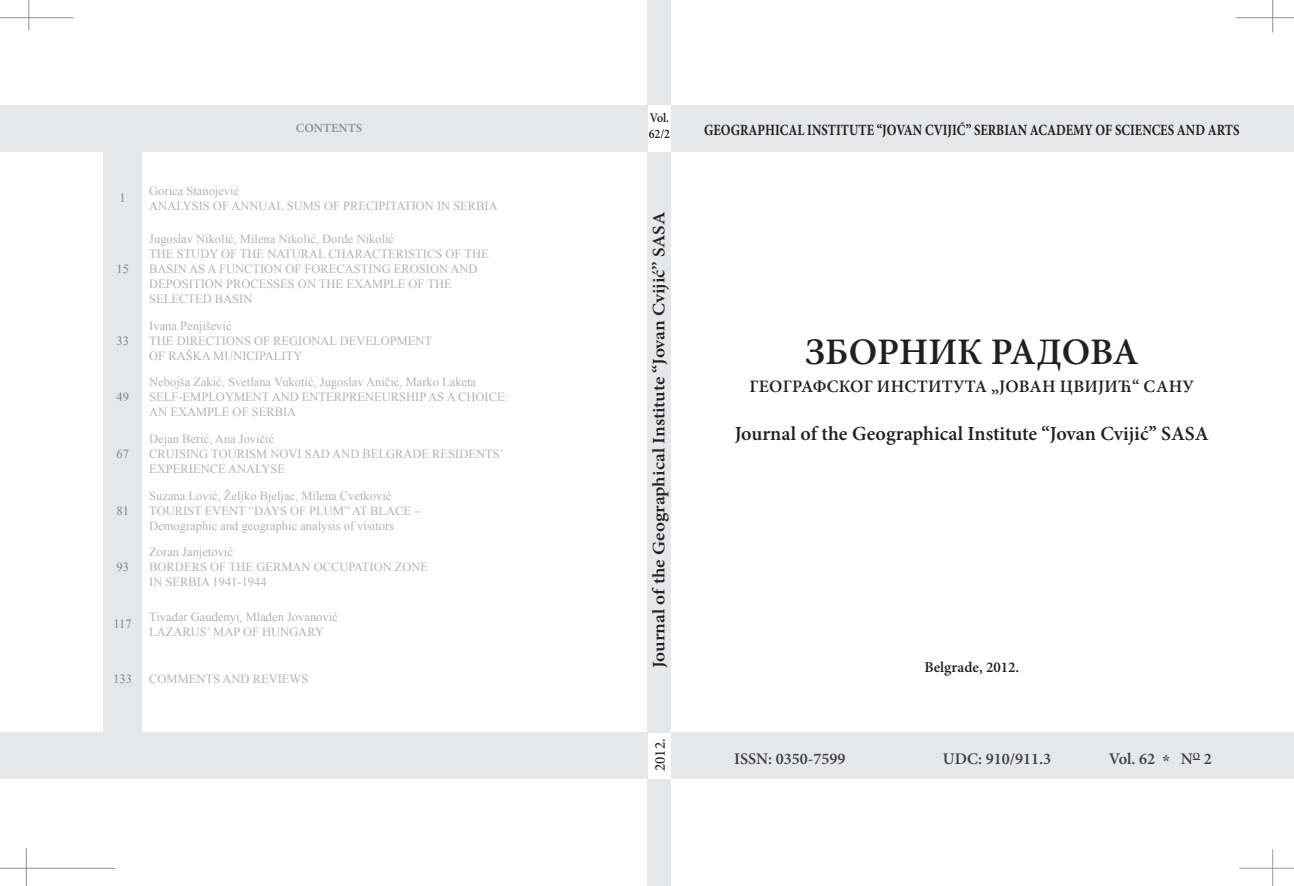
<style>
.page{position:relative;width:1294px;height:886px;background:#fff}
.page>*{position:absolute;margin:0;border:0;box-sizing:border-box;transform-origin:0 0}
.t1{font:600 37.5px "Minion Pro";color:#231f20}
.t2{font:600 20px "Minion Pro";color:#231f20}
.t3{font:600 17.5px "Minion Pro";color:#231f20;scale:1.1 1}
.t4{font:600 17.5px "Minion Pro";color:#231f20}
.t5{font:600 16.25px "Minion Pro";color:#3e3e3f}
.t6{font:700 15.62px "Minion Pro";color:#231f20;scale:.82 1}
.t7{font:600 15px "Minion Pro";color:#231f20}
.t8{font:500 15px "Minion Pro";color:#231f20}
.t9{font:600 13.12px/15.8px "Minion Pro";color:#231f20;scale:.9 1}
.t10{font:12.5px/15px "Times New Roman";color:#b2b3b7}
.t11{font:12.5px "Times New Roman";color:#808285}
.t12{font:700 12.5px "Minion Pro";color:#939598}
.s1{font-family:"Times New Roman";font-weight:700}
</style>
<div class="page">
<div style="left:648px;top:0;width:23px;height:886px;background:#e6e7e9"></div>
<div style="left:0;top:106px;width:1293px;height:46px;background:#e6e7e9"></div>
<div style="left:0;top:733px;width:1293px;height:46px;background:#e6e7e9"></div>
<div style="left:648px;top:106px;width:23px;height:46px;background:#fff"></div>
<div style="left:648px;top:733px;width:23px;height:46px;background:#fff"></div>
<hr style="left:1235px;top:18px;width:58px;height:1px;background:#8d8f92">
<hr style="left:1239px;top:868px;width:54px;height:1px;background:#999b9e">
<hr style="left:0;top:868px;width:115px;height:1px;background:#8a8c8f">
<hr style="left:0;top:18px;width:74px;height:1px;background:#8f9194">
<hr style="left:1272px;top:0;width:1px;height:33px;background:#8d8f92">
<hr style="left:1272px;top:849px;width:1px;height:37px;background:#999b9e">
<hr style="left:29px;top:0;width:1px;height:30px;background:#8f9194">
<hr style="left:26px;top:848px;width:1px;height:38px;background:#8a8c8f">
<div style="left:103px;top:105px;width:39px;height:628px;background:#e6e7e9"></div>
<p class="t12" style="left:296px;top:119px;width:68px">CONTENTS</p>
<p class="t11" style="left:119px;top:189px;width:8px">1</p>
<p class="t10" style="left:149px;top:183px;width:350px">Gorica Stanojević<br>ANALYSIS OF ANNUAL SUMS OF PRECIPITATION IN SERBIA</p>
<p class="t11" style="left:116px;top:261px;width:14px">15</p>
<p class="t11" style="left:116px;top:332px;width:14px">33</p>
<p class="t11" style="left:116px;top:389px;width:14px">49</p>
<p class="t11" style="left:116px;top:445px;width:14px">67</p>
<p class="t11" style="left:116px;top:502px;width:14px">81</p>
<p class="t11" style="left:116px;top:559px;width:14px">93</p>
<p class="t10" style="left:149px;top:231px;width:341px">Jugoslav Nikolić, Milena Nikolić, Đorđe Nikolić<br>THE STUDY OF THE NATURAL CHARACTERISTICS OF THE BASIN AS A FUNCTION OF FORECASTING EROSION AND DEPOSITION PROCESSES ON THE EXAMPLE OF THE SELECTED BASIN</p>
<p class="t10" style="left:149px;top:318px;width:284px">Ivana Penjišević<br>THE DIRECTIONS OF REGIONAL DEVELOPMENT<br>OF RAŠKA MUNICIPALITY</p>
<p class="t10" style="left:149px;top:374px;width:360px">Nebojša Zakić, Svetlana Vukotić, Jugoslav Aničić, Marko Laketa<br>SELF-EMPLOYMENT AND ENTERPRENEURSHIP AS A CHOICE:<br>AN EXAMPLE OF SERBIA</p>
<p class="t10" style="left:149px;top:431px;width:356px">Dejan Berić, Ana Jovičić<br>CRUISING TOURISM NOVI SAD AND BELGRADE RESIDENTS’<br>EXPERIENCE ANALYSE</p>
<p class="t10" style="left:149px;top:488px;width:273px">Suzana Lović, Željko Bjeljac, Milena Cvetković<br>TOURIST EVENT “DAYS OF PLUM” AT BLACE –<br>Demographic and geographic analysis of visitors</p>
<p class="t10" style="left:149px;top:544px;width:280px">Zoran Janjetović<br>BORDERS OF THE GERMAN OCCUPATION ZONE<br>IN SERBIA 1941-1944</p>
<p class="t11" style="left:113px;top:615px;width:20px">117</p>
<p class="t10" style="left:149px;top:609px;width:190px">Tivadar Gaudenyi, Mlađen Jovanović<br>LAZARUS’ MAP OF HUNGARY</p>
<p class="t11" style="left:113px;top:671px;width:20px">133</p>
<p class="t10" style="left:149px;top:671px;width:161px">COMMENTS AND REVIEWS</p>
<p class="t9" style="left:648px;top:110px;width:25px">Vol.<br>62/2</p>
<h3 class="t3" style="left:646px;top:668px;width:416px;rotate:-90deg">Journal of the Geographical Institute “Jovan Cvijić’’ SASA</h3>
<p class="t8" style="left:649px;top:771px;width:34px;rotate:-90deg">2012.</p>
<p class="t6" style="left:704px;top:119px;width:654px">GEOGRAPHICAL INSTITUTE “JOVAN CVIJIĆ” SERBIAN ACADEMY OF SCIENCES AND ARTS</p>
<h1 class="t1" style="left:805px;top:326px;width:335px">ЗБОРНИК РАДОВА</h1>
<h3 class="t4" style="left:749px;top:374px;width:32px">Геогра</h3>
<h3 class="t4" style="left:812px;top:374px;width:39px">фског</h3>
<h3 class="t4" style="left:877px;top:374px;width:142px">института „Јован</h3>
<h3 class="t4" style="left:1059px;top:374px;width:26px">Цвији</h3>
<h3 class="t4" style="left:1118px;top:374px;width:77px">ћ“ САНУ</h3>
<h2 class="t2" style="left:734px;top:419px;width:475px">Journal of the Geographical Institute “Jovan Cvijić’’ SASA</h2>
<p class="t7" style="left:924px;top:657px;width:96px">Belgrade, 2012.</p>
<h3 class="t5" style="left:734px;top:747px;width:113px">ISSN: 0350-7599</h3>
<h3 class="t5" style="left:1108px;top:747px;width:104px">Vol. 62 <span class="s1">*</span> N<sup>О</sup> 2</h3>
<h3 class="t5" style="left:942px;top:747px;width:110px">UDC: 910/911.3</h3>
</div>
